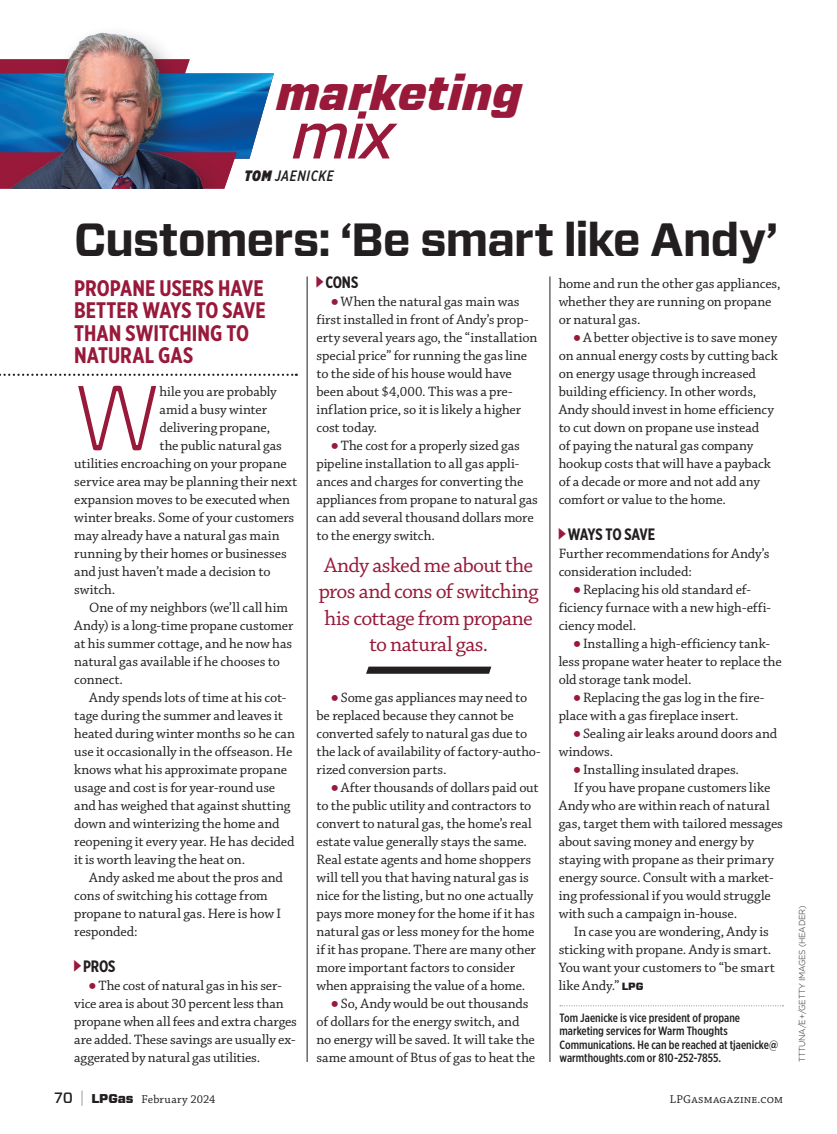
<style>
.page{position:relative;width:837px;height:1134px;background:#fff}
.page>*{position:absolute;margin:0;border:0;box-sizing:border-box;transform-origin:0 0}
.t1{font:300 91.35px "Forza";color:#98193a}
.t2{font:italic 500 64.5px "Forza";color:#98193a}
.t3{font:700 46.5px "Forza";letter-spacing:-.03em;color:#231f20}
.t4{font:italic 900 46.35px "Forza";letter-spacing:-.005em;color:#98193a}
.t5{font:700 22.5px/22.5px "Gotham X Narrow";color:#98193a}
.t6{font:21.75px/26.2px "Chaparral Pro";letter-spacing:-.025em;color:#98193a;text-align:center}
.t7{font:700 16.5px "Gotham X Narrow";letter-spacing:-.015em;color:#231f20}
.t8{font:italic 500 15px "Gotham X Narrow";letter-spacing:.04em;color:#231f20}
.t9{font:14.25px/18px "Chaparral Pro";letter-spacing:-.005em;color:#231f20}
.t10{font:500 12px/13.5px "Gotham X Narrow";color:#231f20}
.t11{font:12px "Chaparral Pro";letter-spacing:.02em;color:#231f20}
.t12{font:300 8.7px "Gotham";letter-spacing:-.03em;color:#231f20;scale:.95 1}
.s1{font-weight:900}
.s2{font-family:"Universal Std Newswith Comm Pi";font-size:12px;color:#98193a}
.s3{font-family:"Forza";font-weight:900;font-size:10.5px}
.s4{font-family:"Forza";font-weight:500;font-size:15px}
.s5{font-size:15.3px;color:#76787b}
.s6{font-family:"Forza";font-weight:900;font-size:12.75px}
</style>
<div class="page">
<hr style="left:307px;top:276px;width:1px;height:786px;background:#231f20">
<hr style="left:550px;top:276px;width:1px;height:786px;background:#231f20">
<svg style="left:560px;top:1005px;width:223px;height:1px"></svg>
<svg style="left:0;top:374px;width:297px;height:2px"></svg>
<svg style="left:366px;top:667px;width:125px;height:7px"></svg>
<img style="left:69px;top:32px;width:99px;height:27px">
<img style="left:0;top:59px;width:274px;height:130px">
<h3 class="t4" style="left:276px;top:62px;width:247px">marketing</h3>
<h2 class="t2" style="left:292px;top:93px;width:103px">mix</h2>
<p class="t8" style="left:245px;top:167px;width:90px"><span class="s1">TOM</span> JAENICKE</p>
<h3 class="t3" style="left:74px;top:209px;width:706px">Customers: ‘Be smart like Andy’</h3>
<h3 class="t5" style="left:74px;top:276px;width:193px">PROPANE USERS HAVE<br>BETTER WAYS TO SAVE<br>THAN SWITCHING TO<br>NATURAL GAS</h3>
<h1 class="t1" style="left:74px;top:355px;width:87px">W</h1>
<p class="t9" style="left:160px;top:383px;width:119px">hile you are probably</p>
<p class="t9" style="left:160px;top:401px;width:109px">amid a busy winter</p>
<p class="t9" style="left:160px;top:419px;width:112px">delivering propane,</p>
<p class="t9" style="left:160px;top:437px;width:124px">the public natural gas</p>
<p class="t9" style="left:74px;top:455px;width:214px">utilities encroaching on your propane</p>
<p class="t9" style="left:74px;top:473px;width:224px">service area may be planning their next</p>
<p class="t9" style="left:74px;top:491px;width:217px">expansion moves to be executed when</p>
<p class="t9" style="left:74px;top:509px;width:222px">winter breaks. Some of your customers</p>
<p class="t9" style="left:74px;top:527px;width:207px">may already have a natural gas main</p>
<p class="t9" style="left:74px;top:545px;width:214px">running by their homes or businesses</p>
<p class="t9" style="left:74px;top:563px;width:198px">and just haven’t made a decision to</p>
<p class="t9" style="left:74px;top:581px;width:43px">switch.</p>
<p class="t9" style="left:89px;top:599px;width:200px">One of my neighbors (we’ll call him</p>
<p class="t9" style="left:74px;top:617px;width:221px">Andy) is a long-time propane customer</p>
<p class="t9" style="left:74px;top:635px;width:220px">at his summer cottage, and he now has</p>
<p class="t9" style="left:74px;top:653px;width:207px">natural gas available if he chooses to</p>
<p class="t9" style="left:74px;top:671px;width:50px">connect.</p>
<p class="t9" style="left:89px;top:689px;width:199px">Andy spends lots of time at his cot-</p>
<p class="t9" style="left:74px;top:707px;width:210px">tage during the summer and leaves it</p>
<p class="t9" style="left:74px;top:725px;width:222px">heated during winter months so he can</p>
<p class="t9" style="left:74px;top:743px;width:220px">use it occasionally in the offseason. He</p>
<p class="t9" style="left:74px;top:761px;width:214px">knows what his approximate propane</p>
<p class="t9" style="left:74px;top:779px;width:203px">usage and cost is for year-round use</p>
<p class="t9" style="left:74px;top:797px;width:218px">and has weighed that against shutting</p>
<p class="t9" style="left:74px;top:815px;width:207px">down and winterizing the home and</p>
<p class="t9" style="left:74px;top:833px;width:222px">reopening it every year. He has decided</p>
<p class="t9" style="left:74px;top:851px;width:172px">it is worth leaving the heat on.</p>
<p class="t9" style="left:89px;top:869px;width:195px">Andy asked me about the pros and</p>
<p class="t9" style="left:74px;top:887px;width:195px">cons of switching his cottage from</p>
<p class="t9" style="left:74px;top:905px;width:208px">propane to natural gas. Here is how I</p>
<p class="t9" style="left:74px;top:923px;width:65px">responded:</p>
<p class="t7" style="left:74px;top:956px;width:43px"><sup>▶</sup> PROS</p>
<p class="t9" style="left:74px;top:977px;width:224px;text-indent:15px"><span class="s2">⦁</span> The cost of natural gas in his ser&shy;vice area is about 30 percent less than propane when all fees and extra charges are added. These savings are usually ex&shy;aggerated by natural gas utilities.</p>
<p class="t7" style="left:316px;top:272px;width:43px"><sup>▶</sup> CONS</p>
<p class="t9" style="left:316px;top:293px;width:222px;text-indent:15px"><span class="s2">⦁</span> When the natural gas main was first installed in front of Andy’s prop&shy;erty several years ago, the “installation special price” for running the gas line to the side of his house would have been about $4,000. This was a pre&shy;inflation price, so it is likely a higher cost today.</p>
<p class="t9" style="left:316px;top:437px;width:223px;text-indent:15px"><span class="s2">⦁</span> The cost for a properly sized gas pipeline installation to all gas appli&shy;ances and charges for converting the appliances from propane to natural gas can add several thousand dollars more to the energy switch.</p>
<h3 class="t6" style="left:319px;top:553px;width:221px">Andy asked me about the pros and cons of switching his cottage from propane to natural gas.</h3>
<p class="t9" style="left:316px;top:689px;width:226px;text-indent:15px"><span class="s2">⦁</span> Some gas appliances may need to be replaced because they cannot be converted safely to natural gas due to the lack of availability of factory-autho&shy;rized conversion parts.</p>
<p class="t9" style="left:331px;top:779px;width:209px"><span class="s2">⦁</span> After thousands of dollars paid out</p>
<p class="t9" style="left:316px;top:797px;width:216px">to the public utility and contractors to</p>
<p class="t9" style="left:316px;top:815px;width:217px">convert to natural gas, the home’s real</p>
<p class="t9" style="left:316px;top:833px;width:212px">estate value generally stays the same.</p>
<p class="t9" style="left:316px;top:851px;width:216px">Real estate agents and home shoppers</p>
<p class="t9" style="left:316px;top:869px;width:214px">will tell you that having natural gas is</p>
<p class="t9" style="left:316px;top:887px;width:219px">nice for the listing, but no one actually</p>
<p class="t9" style="left:316px;top:905px;width:220px">pays more money for the home if it has</p>
<p class="t9" style="left:316px;top:923px;width:220px">natural gas or less money for the home</p>
<p class="t9" style="left:316px;top:941px;width:221px">if it has propane. There are many other</p>
<p class="t9" style="left:316px;top:959px;width:200px">more important factors to consider</p>
<p class="t9" style="left:316px;top:977px;width:210px">when appraising the value of a home.</p>
<p class="t9" style="left:331px;top:995px;width:199px"><span class="s2">⦁</span> So, Andy would be out thousands</p>
<p class="t9" style="left:316px;top:1013px;width:204px">of dollars for the energy switch, and</p>
<p class="t9" style="left:316px;top:1031px;width:220px">no energy will be saved. It will take the</p>
<p class="t9" style="left:316px;top:1049px;width:220px">same amount of Btus of gas to heat the</p>
<p class="t9" style="left:559px;top:275px;width:223px">home and run the other gas appliances, whether they are running on propane or natural gas.</p>
<p class="t9" style="left:559px;top:329px;width:221px;text-indent:15px"><span class="s2">⦁</span> A better objective is to save money on annual energy costs by cutting back on energy usage through increased building efficiency. In other words, Andy should invest in home efficiency to cut down on propane use instead<br>of paying the natural gas company hookup costs that will have a payback of a decade or more and not add any comfort or value to the home.</p>
<p class="t7" style="left:559px;top:524px;width:98px"><sup>▶</sup> WAYS TO SAVE</p>
<p class="t9" style="left:559px;top:545px;width:212px">Further recommendations for Andy’s consideration included:</p>
<p class="t9" style="left:559px;top:581px;width:214px;text-indent:15px"><span class="s2">⦁</span> Replacing his old standard ef&shy;ficiency furnace with a new high-effi&shy;ciency model.</p>
<p class="t9" style="left:559px;top:635px;width:225px;text-indent:15px"><span class="s2">⦁</span> Installing a high-efficiency tank&shy;less propane water heater to replace the old storage tank model.</p>
<p class="t9" style="left:559px;top:689px;width:207px;text-indent:15px"><span class="s2">⦁</span> Replacing the gas log in the fire&shy;place with a gas fireplace insert.</p>
<p class="t9" style="left:574px;top:725px;width:205px"><span class="s2">⦁</span> Sealing air leaks around doors and</p>
<p class="t9" style="left:559px;top:743px;width:56px">windows.</p>
<p class="t9" style="left:574px;top:761px;width:167px"><span class="s2">⦁</span> Installing insulated drapes.</p>
<p class="t9" style="left:574px;top:779px;width:198px">If you have propane customers like</p>
<p class="t9" style="left:559px;top:797px;width:212px">Andy who are within reach of natural</p>
<p class="t9" style="left:559px;top:815px;width:226px">gas, target them with tailored messages</p>
<p class="t9" style="left:559px;top:833px;width:197px">about saving money and energy by</p>
<p class="t9" style="left:559px;top:851px;width:217px">staying with propane as their primary</p>
<p class="t9" style="left:559px;top:869px;width:216px">energy source. Consult with a market-</p>
<p class="t9" style="left:559px;top:887px;width:214px">ing professional if you would struggle</p>
<p class="t9" style="left:559px;top:905px;width:180px">with such a campaign in-house.</p>
<p class="t9" style="left:574px;top:923px;width:197px">In case you are wondering, Andy is</p>
<p class="t9" style="left:559px;top:941px;width:214px">sticking with propane. Andy is smart.</p>
<p class="t9" style="left:559px;top:959px;width:218px">You want your customers to “be smart</p>
<p class="t9" style="left:559px;top:977px;width:86px">like Andy.” <span class="s3">LPG</span></p>
<p class="t10" style="left:559px;top:1010px;width:220px">Tom Jaenicke is vice president of propane marketing services for Warm Thoughts Communications. He can be reached at tjaenicke@ warmthoughts.com or 810-252-7855.</p>
<p class="t11" style="left:54px;top:1093px;width:163px"><span class="s4">70</span> <span class="s5">|</span> <span class="s6">LPGas</span> February 2024</p>
<p class="t11" style="left:670px;top:1093px;width:114px">LPGasmagazine.com</p>
<p class="t12" style="left:796px;top:1062px;width:166px;rotate:-90deg">TTTUNA/E+/GETTY IMAGES (HEADER)</p>
</div>
